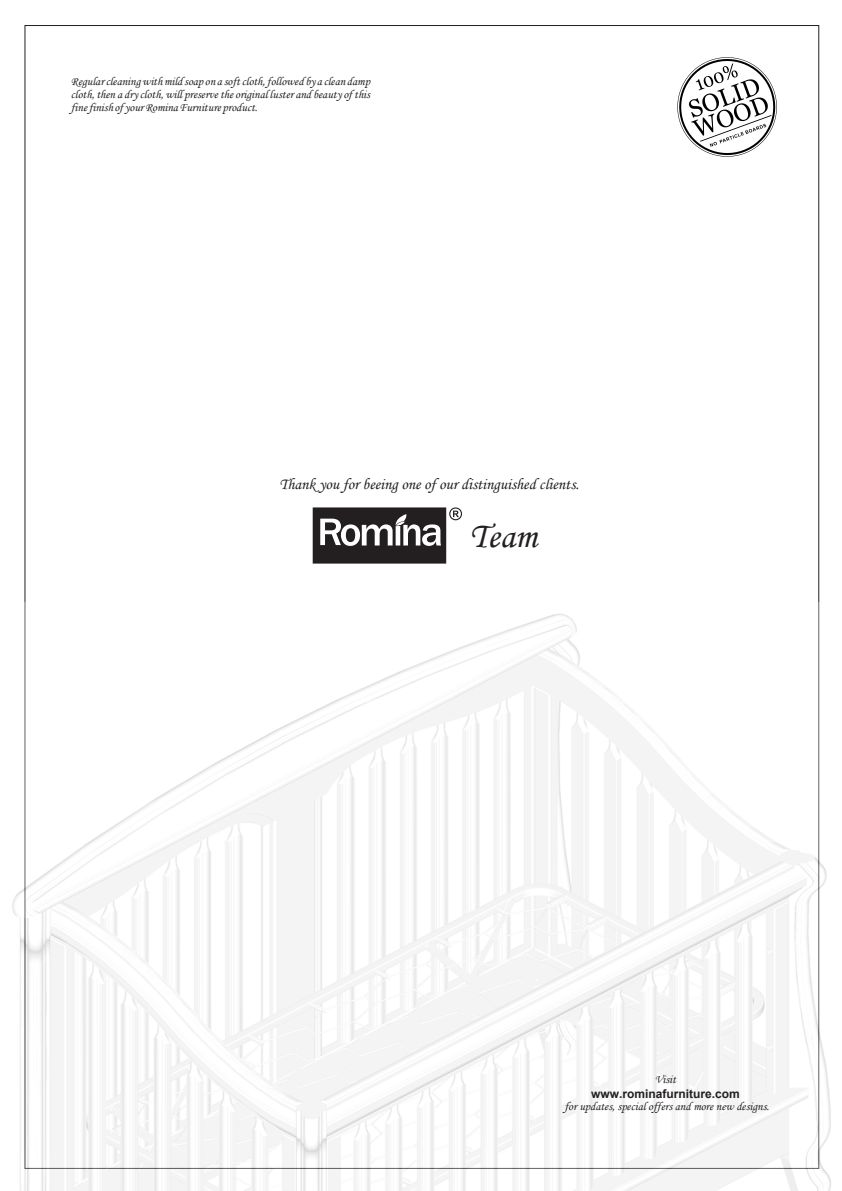
<style>
.page{position:relative;width:842px;height:1191px;background:#fff}
.page>*{position:absolute;margin:0;border:0;box-sizing:border-box;transform-origin:0 0}
.t1{font:36px "Monotype Corsiva";color:#231f20}
.t2{font:16px "Monotype Corsiva";color:#231f20}
.t3{font:12px/13.1px "Monotype Corsiva";color:#231f20;text-align:justify}
.t4{font:700 12px "Arial";color:#231f20}
</style>
<div class="page">
<img style="left:12px;top:603px;width:819px;height:588px">
<svg style="left:677px;top:57px;width:100px;height:100px"></svg>
<svg style="left:313px;top:507px;width:149px;height:56px"></svg>
<p class="t3" style="left:71px;top:75px;width:301px">Regular cleaning with mild soap on a soft cloth, followed by a clean damp cloth, then a dry cloth, will preserve the original luster and beauty of this fine finish of your Romina Furniture product.</p>
<h2 class="t2" style="left:279px;top:474px;width:301px">Thank you for beeing one of our distinguished clients.</h2>
<h1 class="t1" style="left:469px;top:514px;width:69px">Team</h1>
<p class="t3" style="left:655px;top:1073px;width:23px">Visit</p>
<p class="t4" style="left:591px;top:1085px;width:150px">www.rominafurniture.com</p>
<p class="t3" style="left:564px;top:1099px;width:206px">for updates, special offers and more new designs.</p>
</div>
